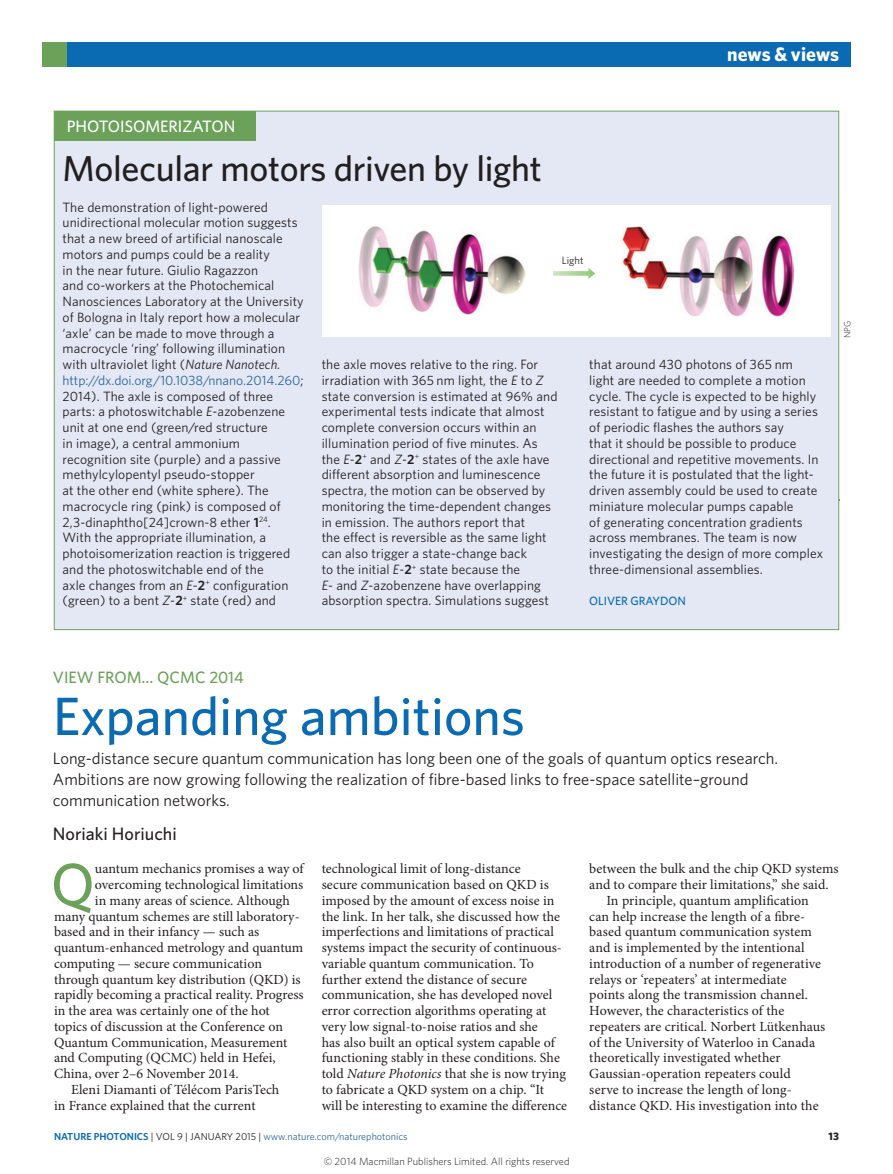
<style>
.page{position:relative;width:893px;height:1174px;background:#fff}
.page>*{position:absolute;margin:0;border:0;box-sizing:border-box;transform-origin:0 0}
.Body_first_w_drop_c{font:500 59.1px "Whitney";color:#6ca15a}
.Title{font:500 54px "Whitney";color:#0a6ab2}
.Pic_story_title{font:500 36px "Whitney";letter-spacing:-.01em;color:#231f20}
.t1{font:700 19.5px "Whitney";color:#fff}
.Author{font:500 18px "Whitney";color:#231f20}
.Standfirst{font:16.5px/21px "Whitney";color:#231f20}
.Subject{font:500 16.5px "Whitney";color:#6ca15a}
.Pic_story_subject{font:500 16.5px "Whitney";color:#fff}
.Body_text{font:13.95px/15.8px "Minion Pro";letter-spacing:.005em;color:#231f20}
.Body_first_w_drop_c-2{font:13.95px "Minion Pro";color:#231f20}
.Pic_story_body_firs{font:13.5px/15.8px "Whitney";letter-spacing:.01em;color:#231f20}
.Pic_story_author{font:500 12px "Whitney";letter-spacing:-.005em;color:#0a6ab2}
.t2{font:700 10.8px "Whitney";color:#231f20}
.t3{font:300 10.5px "Whitney";color:#1d1d1b}
.t4{font:10.5px "Whitney Book 2";color:#231f20}
.t5{font:10.2px "Whitney";color:#2f679b}
.Picture_credit{font:300 9px "Whitney";color:#231f20}
.s1{font-style:italic}
.s2{color:#2f679b}
.s3{font-weight:600}
.s4{font-weight:600;color:#0a6ab2}
.s5{color:#231f20}
</style>
<div class="page">
<div style="left:43px;top:43px;width:807px;height:24px;background:#0a6ab2"></div>
<div style="left:43px;top:43px;width:24px;height:24px;background:#6ca15a"></div>
<hr style="left:55px;top:500px;width:785px;height:1px;background:#231f20">
<div style="left:54px;top:111px;width:785px;height:519px;background:#e3e8f4;border:1px solid #6ca15a"></div>
<div style="left:54px;top:111px;width:202px;height:30px;background:#6ca15a"></div>
<div style="left:322px;top:205px;width:508px;height:132px;background:#fff"></div>
<img style="left:358px;top:226px;width:167px;height:88px">
<img style="left:623px;top:226px;width:171px;height:90px">
<svg style="left:553px;top:268px;width:42px;height:11px"></svg>
<p class="Pic_story_subject" style="left:67px;top:116px;width:170px">PHOTOISOMERIZATON</p>
<p class="Pic_story_title" style="left:63px;top:145px;width:481px">Molecular motors driven by light</p>
<h3 class="t1" style="left:727px;top:41px;width:114px">news &amp; views</h3>
<p class="Pic_story_body_firs" style="left:63px;top:199px;width:243px">The demonstration of light-powered unidirectional molecular motion suggests that a new breed of artificial nanoscale motors and pumps could be a reality<br>in the near future. Giulio Ragazzon<br>and co-workers at the Photochemical Nanosciences Laboratory at the University of Bologna in Italy report how a molecular ‘axle’ can be made to move through a macrocycle ‘ring’ following illumination with ultraviolet light (<span class="s1">Nature Nanotech. </span><span class="s2">http://dx.doi.org/10.1038/nnano.2014.260</span>; 2014). The axle is composed of three parts: a photoswitchable <span class="s1">E</span>-azobenzene unit at one end (green/red structure<br>in image), a central ammonium recognition site (purple) and a passive methylcylopentyl pseudo-stopper<br>at the other end (white sphere). The macrocycle ring (pink) is composed of 2,3-dinaphtho[24]crown-8 ether <span class="s3">1</span><sup>24</sup>.<br>With the appropriate illumination, a photoisomerization reaction is triggered and the photoswitchable end of the<br>axle changes from an <span class="s1">E</span>-<span class="s3">2</span><sup>+</sup> configuration (green) to a bent <span class="s1">Z</span>-<span class="s3">2</span><sup>+</sup> state (red) and</p>
<p class="t4" style="left:562px;top:253px;width:23px">Light</p>
<p class="Pic_story_body_firs" style="left:322px;top:356px;width:237px">the axle moves relative to the ring. For irradiation with 365 nm light, the <span class="s1">E</span> to <span class="s1">Z </span>state conversion is estimated at 96% and experimental tests indicate that almost complete conversion occurs within an illumination period of five minutes. As the <span class="s1">E</span>-<span class="s3">2</span><sup>+</sup> and <span class="s1">Z</span>-<span class="s3">2</span><sup>+</sup> states of the axle have different absorption and luminescence spectra, the motion can be observed by monitoring the time-dependent changes in emission. The authors report that<br>the effect is reversible as the same light can also trigger a state-change back<br>to the initial <span class="s1">E</span>-<span class="s3">2</span><sup>+</sup> state because the<br><span class="s1">E</span>- and <span class="s1">Z</span>-azobenzene have overlapping absorption spectra. Simulations suggest</p>
<p class="Pic_story_body_firs" style="left:589px;top:356px;width:235px">that around 430 photons of 365 nm<br>light are needed to complete a motion cycle. The cycle is expected to be highly resistant to fatigue and by using a series of periodic flashes the authors say<br>that it should be possible to produce directional and repetitive movements. In the future it is postulated that the light&shy;driven assembly could be used to create miniature molecular pumps capable<br>of generating concentration gradients across membranes. The team is now investigating the design of more complex three-dimensional assemblies.</p>
<p class="Pic_story_author" style="left:589px;top:593px;width:98px">OLIVER GRAYDON</p>
<p class="Picture_credit" style="left:841px;top:338px;width:19px;rotate:-90deg">NPG</p>
<p class="Subject" style="left:53px;top:666px;width:192px">VIEW FROM… QCMC 2014</p>
<p class="Title" style="left:53px;top:680px;width:473px">Expanding ambitions</p>
<p class="Standfirst" style="left:53px;top:747px;width:727px">Long-distance secure quantum communication has long been one of the goals of quantum optics research.<br>Ambitions are now growing following the realization of fibre-based links to free-space satellite–ground communication networks.</p>
<p class="Author" style="left:53px;top:821px;width:125px">Noriaki Horiuchi</p>
<p class="Body_first_w_drop_c" style="left:51px;top:845px;width:46px">Q</p>
<p class="Body_first_w_drop_c-2" style="left:95px;top:859px;width:210px">uantum mechanics promises a way of</p>
<p class="Body_text" style="left:322px;top:861px;width:247px">technological limit of long-distance<br>secure communication based on QKD is imposed by the amount of excess noise in the link. In her talk, she discussed how the imperfections and limitations of practical systems impact the security of continuous&shy;variable quantum communication. To further extend the distance of secure communication, she has developed novel error correction algorithms operating at very low signal-to-noise ratios and she<br>has also built an optical system capable of functioning stably in these conditions. She told <span class="s1">Nature Photonics</span> that she is now trying to fabricate a QKD system on a chip. “It will be interesting to examine the difference</p>
<p class="Body_text" style="left:589px;top:861px;width:251px">between the bulk and the chip QKD systems and to compare their limitations,” she said.</p>
<p class="Body_first_w_drop_c-2" style="left:95px;top:875px;width:210px">overcoming technological limitations</p>
<p class="Body_first_w_drop_c-2" style="left:95px;top:891px;width:197px">in many areas of science. Although</p>
<p class="Body_first_w_drop_c-2" style="left:54px;top:906px;width:247px">many quantum schemes are still laboratory-</p>
<p class="Body_first_w_drop_c-2" style="left:54px;top:922px;width:207px">based and in their infancy — such as</p>
<p class="Body_first_w_drop_c-2" style="left:54px;top:938px;width:251px">quantum-enhanced metrology and quantum</p>
<p class="Body_first_w_drop_c-2" style="left:54px;top:954px;width:209px">computing — secure communication</p>
<p class="Body_first_w_drop_c-2" style="left:54px;top:969px;width:248px">through quantum key distribution (QKD) is</p>
<p class="Body_first_w_drop_c-2" style="left:54px;top:985px;width:251px">rapidly becoming a practical reality. Progress</p>
<p class="Body_first_w_drop_c-2" style="left:54px;top:1001px;width:217px">in the area was certainly one of the hot</p>
<p class="Body_first_w_drop_c-2" style="left:54px;top:1017px;width:231px">topics of discussion at the Conference on</p>
<p class="Body_first_w_drop_c-2" style="left:54px;top:1032px;width:235px">Quantum Communication, Measurement</p>
<p class="Body_first_w_drop_c-2" style="left:54px;top:1048px;width:223px">and Computing (QCMC) held in Hefei,</p>
<p class="Body_first_w_drop_c-2" style="left:54px;top:1064px;width:186px">China, over 2–6 November 2014.</p>
<p class="Body_text" style="left:54px;top:1081px;width:227px;text-indent:17px">Eleni Diamanti of Télécom ParisTech in France explained that the current</p>
<p class="Body_text" style="left:589px;top:892px;width:238px;text-indent:17px">In principle, quantum amplification can help increase the length of a fibre&shy;based quantum communication system and is implemented by the intentional introduction of a number of regenerative relays or ‘repeaters’ at intermediate points along the transmission channel.<br>However, the characteristics of the repeaters are critical. Norbert Lütkenhaus of the University of Waterloo in Canada theoretically investigated whether Gaussian-operation repeaters could<br>serve to increase the length of long&shy;distance QKD. His investigation into the</p>
<p class="t5" style="left:54px;top:1129px;width:355px"><span class="s4">NATURE PHOTONICS</span> <span class="s5">| VOL 9 | JANUARY 2015 |</span> www.nature.com/naturephotonics</p>
<p class="t2" style="left:829px;top:1129px;width:12px">13</p>
<p class="t3" style="left:324px;top:1154px;width:247px">© 2014 Macmillan Publishers Limited. All rights reserved</p>
</div>
